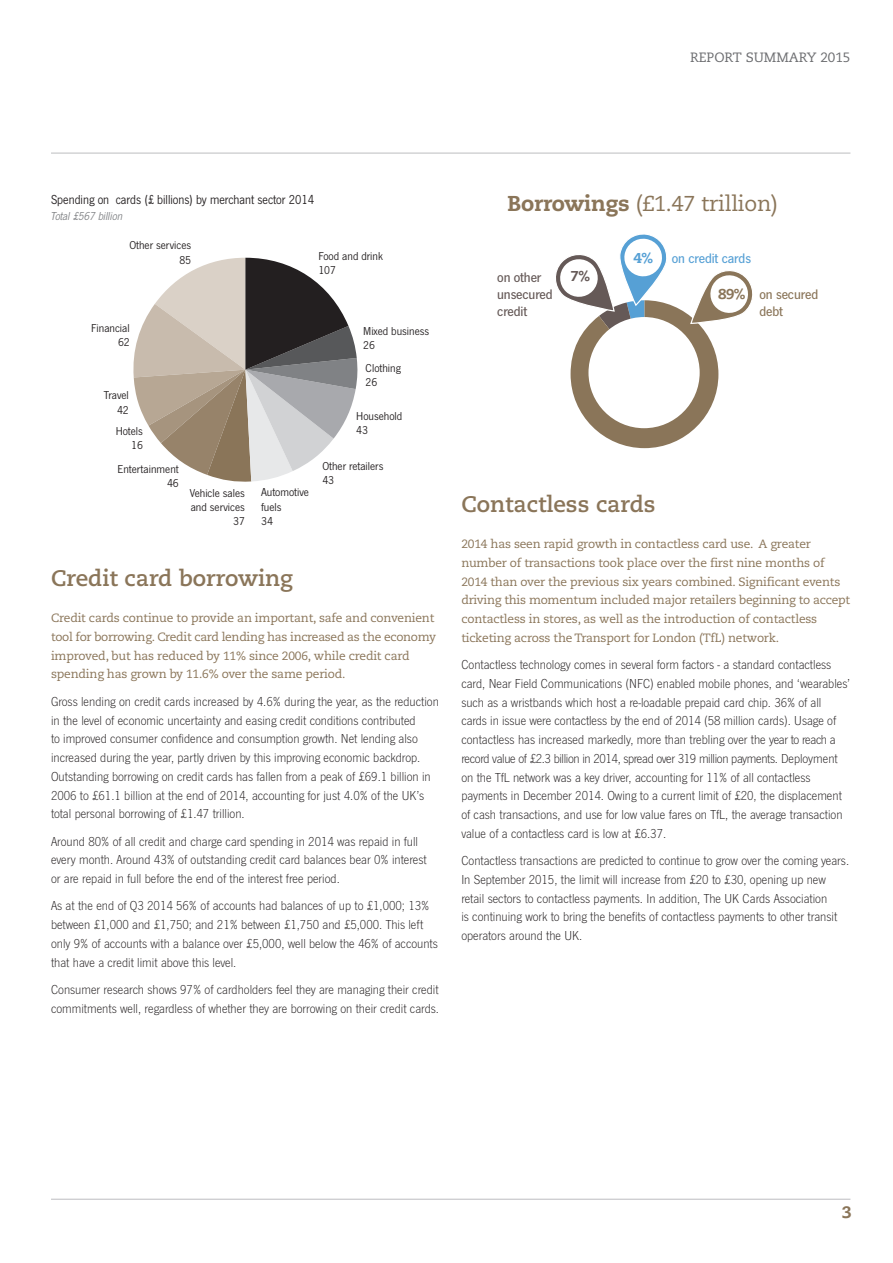
<style>
.page{position:relative;width:893px;height:1263px;background:#fff}
.page>*{position:absolute;margin:0;border:0;box-sizing:border-box;transform-origin:0 0}
.t1{font:700 22.5px "Caecilia LT";color:#8a7559}
.t2{font:21.45px "Caecilia LT";letter-spacing:-.01em;color:#8a7559}
.t3{font:800 16.5px "Caecilia LT";color:#8a7559}
.t4{font:500 14.4px/16.8px "News Got";letter-spacing:-.01em;color:#655957}
.t5{font:500 14.4px/17.2px "News Got";letter-spacing:-.01em;color:#8a7559}
.t6{font:500 14.4px "News Got";letter-spacing:-.01em;color:#56a0d5}
.t7{font:800 14.25px "Caecilia LT";color:#8a7559}
.t8{font:800 14.25px "Caecilia LT";color:#56a0d5}
.t9{font:800 14.25px "Caecilia LT";color:#655957}
.t10{font:300 13.5px/18.8px "News Got";color:#231f20}
.t11{font:13.5px "News Got";color:#231f20;scale:.95 1}
.t12{font:13.5px "Caecilia LT";color:#6c6d70}
.t13{font:12px/18.8px "Caecilia LT";letter-spacing:-.015em;color:#8a7559}
.t14{font:italic 12px "News Got";color:#808285;scale:.95 1}
.t15{font:11.85px/14.2px "News Got";color:#231f20}
.s1{font-weight:800}
</style>
<div class="page">
<hr style="left:51px;top:1199px;width:799px;height:1px;background:#bcbdc0">
<hr style="left:51px;top:153px;width:799px;height:1px;background:#bcbdc0">
<svg style="left:133px;top:258px;width:225px;height:224px"></svg>
<svg style="left:556px;top:234px;width:197px;height:214px"></svg>
<p class="t12" style="left:690px;top:51px;width:162px">REPORT SUMMARY 2015</p>
<p class="t11" style="left:51px;top:191px;width:278px">Spending on cards (£ billions) by merchant sector 2014</p>
<p class="t14" style="left:51px;top:209px;width:77px">Total £567 billion</p>
<p class="t15" style="left:129px;top:238px;width:63px;text-align:right">Other services<br>85</p>
<p class="t15" style="left:318px;top:249px;width:66px">Food and drink<br>107</p>
<p class="t15" style="left:91px;top:320px;width:40px;text-align:right">Financial<br>62</p>
<p class="t15" style="left:104px;top:388px;width:26px;text-align:right">Travel<br>42</p>
<p class="t15" style="left:116px;top:424px;width:29px;text-align:right">Hotels<br>16</p>
<p class="t15" style="left:118px;top:462px;width:63px;text-align:right">Entertainment<br>46</p>
<p class="t15" style="left:190px;top:486px;width:57px;text-align:right">Vehicle sales and services<br>37</p>
<p class="t15" style="left:261px;top:485px;width:49px">Automotive fuels<br>34</p>
<p class="t15" style="left:363px;top:324px;width:68px">Mixed business<br>26</p>
<p class="t15" style="left:366px;top:361px;width:37px">Clothing<br>26</p>
<p class="t15" style="left:356px;top:408px;width:48px">Household<br>43</p>
<p class="t15" style="left:322px;top:459px;width:63px">Other retailers<br>43</p>
<h1 class="t1" style="left:51px;top:569px;width:244px">Credit card borrowing</h1>
<p class="t13" style="left:51px;top:610px;width:387px">Credit cards continue to provide an important, safe and convenient tool for borrowing. Credit card lending has increased as the economy improved, but has reduced by 11% since 2006, while credit card spending has grown by 11.6% over the same period.</p>
<p class="t10" style="left:51px;top:692px;width:389px">Gross lending on credit cards increased by 4.6% during the year, as the reduction in the level of economic uncertainty and easing credit conditions contributed<br>to improved consumer confidence and consumption growth. Net lending also increased during the year, partly driven by this improving economic backdrop.<br>Outstanding borrowing on credit cards has fallen from a peak of £69.1 billion in 2006 to £61.1 billion at the end of 2014, accounting for just 4.0% of the UK’s total personal borrowing of £1.47 trillion.</p>
<p class="t10" style="left:51px;top:831px;width:377px">Around 80% of all credit and charge card spending in 2014 was repaid in full every month. Around 43% of outstanding credit card balances bear 0% interest or are repaid in full before the end of the interest free period.</p>
<p class="t10" style="left:51px;top:896px;width:388px">As at the end of Q3 2014 56% of accounts had balances of up to £1,000; 13% between £1,000 and £1,750; and 21% between £1,750 and £5,000. This left only 9% of accounts with a balance over £5,000, well below the 46% of accounts that have a credit limit above this level.</p>
<p class="t10" style="left:51px;top:980px;width:389px">Consumer research shows 97% of cardholders feel they are managing their credit commitments well, regardless of whether they are borrowing on their credit cards.</p>
<h2 class="t2" style="left:508px;top:195px;width:272px"><span class="s1">Borrowings</span> (£1.47 trillion)</h2>
<p class="t4" style="left:497px;top:269px;width:57px">on other unsecured credit</p>
<p class="t9" style="left:571px;top:270px;width:21px">7%</p>
<p class="t8" style="left:634px;top:252px;width:21px">4%</p>
<p class="t6" style="left:672px;top:250px;width:81px">on credit cards</p>
<p class="t7" style="left:718px;top:288px;width:29px">89%</p>
<p class="t5" style="left:759px;top:285px;width:60px">on secured debt</p>
<h1 class="t1" style="left:461px;top:495px;width:196px">Contactless cards</h1>
<p class="t13" style="left:461px;top:536px;width:390px">2014 has seen rapid growth in contactless card use. A greater number of transactions took place over the first nine months of 2014 than over the previous six years combined. Significant events driving this momentum included major retailers beginning to accept contactless in stores, as well as the introduction of contactless ticketing across the Transport for London (TfL) network.</p>
<p class="t10" style="left:461px;top:655px;width:390px">Contactless technology comes in several form factors - a standard contactless card, Near Field Communications (NFC) enabled mobile phones, and ‘wearables’ such as a wristbands which host a re-loadable prepaid card chip. 36% of all cards in issue were contactless by the end of 2014 (58 million cards). Usage of contactless has increased markedly, more than trebling over the year to reach a record value of £2.3 billion in 2014, spread over 319 million payments. Deployment on the TfL network was a key driver, accounting for 11% of all contactless payments in December 2014. Owing to a current limit of £20, the displacement of cash transactions, and use for low value fares on TfL, the average transaction value of a contactless card is low at £6.37.</p>
<p class="t10" style="left:461px;top:851px;width:389px">Contactless transactions are predicted to continue to grow over the coming years.<br>In September 2015, the limit will increase from £20 to £30, opening up new retail sectors to contactless payments. In addition, The UK Cards Association<br>is continuing work to bring the benefits of contactless payments to other transit operators around the UK.</p>
<p class="t3" style="left:842px;top:1205px;width:11px">3</p>
</div>
